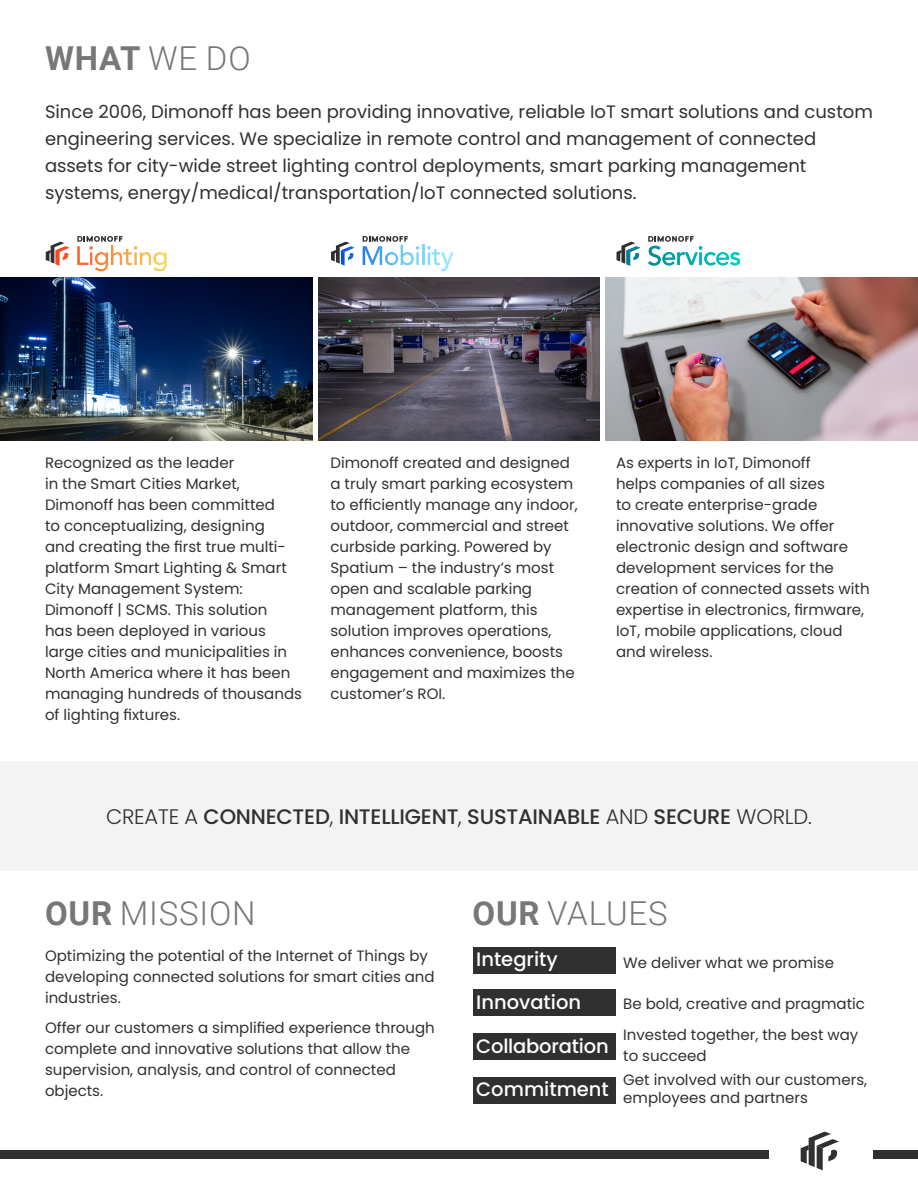
<style>
.page{position:relative;width:918px;height:1188px;background:#fff}
.page>*{position:absolute;margin:0;border:0;box-sizing:border-box;transform-origin:0 0}
.t1{font:300 33px "Roboto";letter-spacing:.025em;color:#777}
.t2{font:700 33px "Roboto";color:#777}
.t3{font:500 21px "Poppins";letter-spacing:-.01em;color:#303030}
.t4{font:500 19.5px "Poppins";color:#fff}
.t5{font:18px/27px "Poppins";color:#303030}
.t6{font:15px/21px "Poppins";color:#303030}
.s1{font-weight:300}
.s2{font-weight:700}
</style>
<div class="page">
<div style="left:0;top:1150px;width:918px;height:9px;background:#303030"></div>
<div style="left:770px;top:1109px;width:103px;height:79px;background:#fff"></div>
<svg style="left:801px;top:1132px;width:39px;height:38px"></svg>
<img style="left:0;top:277px;width:918px;height:163px">
<div style="left:0;top:762px;width:918px;height:109px;background:#f3f3f3"></div>
<hr style="left:314px;top:236px;width:4px;height:211px;background:#fff">
<hr style="left:601px;top:236px;width:4px;height:211px;background:#fff">
<svg style="left:77px;top:236px;width:90px;height:35px"></svg>
<svg style="left:46px;top:242px;width:24px;height:24px"></svg>
<hr style="left:422px;top:245px;width:2px;height:20px;background:#7dd7f8">
<svg style="left:427px;top:246px;width:27px;height:25px"></svg>
<svg style="left:363px;top:236px;width:56px;height:29px"></svg>
<svg style="left:331px;top:242px;width:24px;height:24px"></svg>
<svg style="left:648px;top:236px;width:92px;height:30px"></svg>
<svg style="left:617px;top:242px;width:24px;height:24px"></svg>
<div style="left:473px;top:947px;width:143px;height:27px;background:#303030"></div>
<div style="left:473px;top:989px;width:143px;height:27px;background:#303030"></div>
<div style="left:473px;top:1033px;width:143px;height:27px;background:#303030"></div>
<div style="left:473px;top:1077px;width:143px;height:27px;background:#303030"></div>
<p class="t2" style="left:45px;top:35px;width:207px">WHAT <span class="s1">WE DO</span></p>
<p class="t5" style="left:45px;top:98px;width:829px">Since 2006, Dimonoff has been providing innovative, reliable IoT smart solutions and custom engineering services. We specialize in remote control and management of connected assets for city-wide street lighting control deployments, smart parking management systems, energy/medical/transportation/IoT connected solutions.</p>
<p class="t6" style="left:45px;top:452px;width:259px">Recognized as the leader<br>in the Smart Cities Market,<br>Dimonoff has been committed<br>to conceptualizing, designing<br>and creating the first true multi&shy;platform Smart Lighting &amp; Smart<br>City Management System:<br>Dimonoff | SCMS. This solution<br>has been deployed in various large cities and municipalities in<br>North America where it has been managing hundreds of thousands of lighting fixtures.</p>
<p class="t6" style="left:330px;top:452px;width:249px">Dimonoff created and designed a truly smart parking ecosystem to efficiently manage any indoor, outdoor, commercial and street curbside parking. Powered by<br>Spatium – the industry’s most open and scalable parking management platform, this solution improves operations, enhances convenience, boosts engagement and maximizes the customer’s ROI.</p>
<p class="t6" style="left:616px;top:452px;width:255px">As experts in IoT, Dimonoff<br>helps companies of all sizes<br>to create enterprise-grade innovative solutions. We offer electronic design and software development services for the creation of connected assets with expertise in electronics, firmware,<br>IoT, mobile applications, cloud and wireless.</p>
<p class="t3" style="left:106px;top:804px;width:707px"><span class="s1">CREATE A</span> CONNECTED<span class="s1">,</span> INTELLIGENT<span class="s1">,</span> SUSTAINABLE <span class="s1">AND</span> SECURE <span class="s1">WORLD.</span></p>
<p class="t1" style="left:45px;top:890px;width:212px"><span class="s2">OUR</span> MISSION</p>
<p class="t1" style="left:472px;top:890px;width:197px"><span class="s2">OUR</span> VALUES</p>
<p class="t4" style="left:476px;top:948px;width:83px">Integrity</p>
<p class="t4" style="left:476px;top:991px;width:106px">Innovation</p>
<p class="t4" style="left:476px;top:1035px;width:134px">Collaboration</p>
<p class="t4" style="left:476px;top:1078px;width:134px">Commitment</p>
<p class="t6" style="left:45px;top:946px;width:391px">Optimizing the potential of the Internet of Things by developing connected solutions for smart cities and industries.</p>
<p class="t6" style="left:45px;top:1018px;width:391px">Offer our customers a simplified experience through complete and innovative solutions that allow the supervision, analysis, and control of connected objects.</p>
<p class="t6" style="left:623px;top:952px;width:212px">We deliver what we promise</p>
<p class="t6" style="left:623px;top:993px;width:243px">Be bold, creative and pragmatic</p>
<p class="t6" style="left:623px;top:1024px;width:237px">Invested together, the best way to succeed</p>
<p class="t6" style="left:623px;top:1071px;width:245px;line-height:18px">Get involved with our customers, employees and partners</p>
</div>
